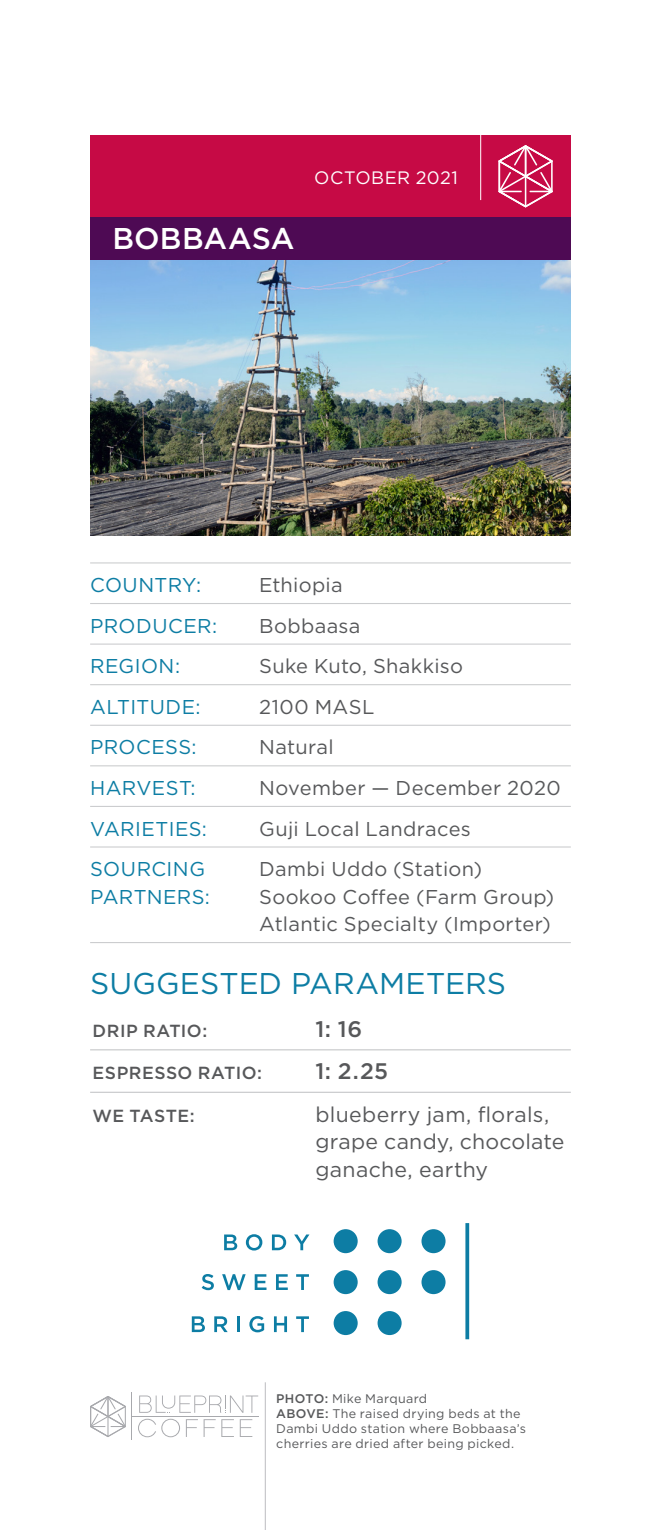
<style>
.page{position:relative;width:661px;height:1530px;background:#fff}
.page>*{position:absolute;margin:0;border:0;box-sizing:border-box;transform-origin:0 0}
.t1{font:30px "Gotham";color:#0d7da4}
.t2{font:500 30px "Gotham";letter-spacing:.005em;color:#fff}
.t3{font:500 22.5px "Gotham";color:#57585a}
.t4{font:21.25px/27.5px "Gotham";letter-spacing:.01em;color:#57585a}
.t5{font:20px/27.5px "Gotham";letter-spacing:.02em;color:#57585a}
.t6{font:20px "Gotham";letter-spacing:.02em;color:#0d7da4}
.t7{font:18px "Gotham";letter-spacing:.025em;color:#fff}
.t8{font:500 17.5px "Gotham";letter-spacing:.025em;color:#57585a}
.t9{font:12.5px/15px "Gotham";letter-spacing:.025em;color:#57585a}
.s1{font-weight:500}
</style>
<div class="page">
<div style="left:90px;top:135px;width:480px;height:83px;background:#c60a45"></div>
<img style="left:90px;top:260px;width:480px;height:276px">
<hr style="left:90px;top:562px;width:480px;height:1px;background:#cbccce">
<hr style="left:90px;top:603px;width:480px;height:1px;background:#cbccce">
<hr style="left:90px;top:644px;width:480px;height:1px;background:#cbccce">
<hr style="left:90px;top:684px;width:480px;height:1px;background:#cbccce">
<hr style="left:90px;top:725px;width:480px;height:1px;background:#cbccce">
<hr style="left:90px;top:765px;width:480px;height:1px;background:#cbccce">
<hr style="left:90px;top:806px;width:480px;height:1px;background:#cbccce">
<hr style="left:90px;top:846px;width:480px;height:2px;background:#cbccce">
<hr style="left:90px;top:942px;width:480px;height:1px;background:#cbccce">
<div style="left:90px;top:218px;width:480px;height:42px;background:#4e0a54"></div>
<svg style="left:498px;top:145px;width:54px;height:62px"></svg>
<hr style="left:479px;top:134px;width:1px;height:66px;background:#fff">
<hr style="left:90px;top:1049px;width:480px;height:1px;background:#cbccce">
<hr style="left:90px;top:1092px;width:480px;height:1px;background:#cbccce">
<hr style="left:465px;top:1223px;width:3px;height:116px;background:#0d7da4">
<div style="left:377px;top:1311px;width:24px;height:24px;background:#0d7da4;border-radius:50%"></div>
<div style="left:333px;top:1311px;width:24px;height:24px;background:#0d7da4;border-radius:50%"></div>
<div style="left:421px;top:1270px;width:24px;height:24px;background:#0d7da4;border-radius:50%"></div>
<div style="left:377px;top:1270px;width:24px;height:24px;background:#0d7da4;border-radius:50%"></div>
<div style="left:333px;top:1270px;width:24px;height:24px;background:#0d7da4;border-radius:50%"></div>
<div style="left:421px;top:1229px;width:24px;height:24px;background:#0d7da4;border-radius:50%"></div>
<div style="left:377px;top:1229px;width:24px;height:24px;background:#0d7da4;border-radius:50%"></div>
<div style="left:333px;top:1229px;width:24px;height:24px;background:#0d7da4;border-radius:50%"></div>
<svg style="left:224px;top:1235px;width:13px;height:15px"></svg>
<svg style="left:246px;top:1234px;width:16px;height:17px"></svg>
<svg style="left:272px;top:1235px;width:14px;height:15px"></svg>
<svg style="left:294px;top:1235px;width:15px;height:15px"></svg>
<svg style="left:201px;top:1274px;width:13px;height:16px"></svg>
<svg style="left:222px;top:1274px;width:23px;height:16px"></svg>
<svg style="left:254px;top:1274px;width:12px;height:16px"></svg>
<svg style="left:276px;top:1274px;width:11px;height:16px"></svg>
<svg style="left:296px;top:1274px;width:12px;height:16px"></svg>
<svg style="left:192px;top:1316px;width:13px;height:16px"></svg>
<svg style="left:214px;top:1316px;width:13px;height:16px"></svg>
<svg style="left:237px;top:1316px;width:2px;height:16px"></svg>
<svg style="left:249px;top:1316px;width:15px;height:16px"></svg>
<svg style="left:274px;top:1316px;width:13px;height:16px"></svg>
<svg style="left:296px;top:1316px;width:12px;height:16px"></svg>
<svg style="left:139px;top:1396px;width:119px;height:17px"></svg>
<svg style="left:138px;top:1419px;width:42px;height:18px"></svg>
<svg style="left:186px;top:1419px;width:29px;height:18px"></svg>
<svg style="left:221px;top:1419px;width:31px;height:18px"></svg>
<hr style="left:131px;top:1393px;width:1px;height:47px;background:#a8a9ad">
<hr style="left:132px;top:1416px;width:126px;height:1px;background:#a8a9ad">
<svg style="left:90px;top:1396px;width:36px;height:41px"></svg>
<hr style="left:264px;top:1382px;width:1px;height:148px;background:#bcbdc0">
<p class="t2" style="left:112px;top:219px;width:183px">BOBBAASA</p>
<p class="t7" style="left:314px;top:166px;width:145px">OCTOBER 2021</p>
<p class="t6" style="left:90px;top:572px;width:112px">COUNTRY:</p>
<p class="t5" style="left:259px;top:571px;width:85px">Ethiopia</p>
<p class="t6" style="left:90px;top:613px;width:128px">PRODUCER:</p>
<p class="t5" style="left:259px;top:611px;width:103px">Bobbaasa</p>
<p class="t6" style="left:90px;top:653px;width:91px">REGION:</p>
<p class="t5" style="left:259px;top:652px;width:205px">Suke Kuto, Shakkiso</p>
<p class="t6" style="left:90px;top:694px;width:112px">ALTITUDE:</p>
<p class="t5" style="left:259px;top:693px;width:117px">2100 MASL</p>
<p class="t6" style="left:90px;top:735px;width:108px">PROCESS:</p>
<p class="t5" style="left:259px;top:733px;width:76px">Natural</p>
<p class="t6" style="left:90px;top:775px;width:107px">HARVEST:</p>
<p class="t5" style="left:259px;top:774px;width:303px">November — December 2020</p>
<p class="t6" style="left:90px;top:816px;width:118px">VARIETIES:</p>
<p class="t5" style="left:259px;top:814px;width:213px">Guji Local Landraces</p>
<p class="t6" style="left:90px;top:856px;width:116px">SOURCING</p>
<p class="t5" style="left:259px;top:855px;width:224px">Dambi Uddo (Station)</p>
<p class="t6" style="left:90px;top:884px;width:121px">PARTNERS:</p>
<p class="t5" style="left:259px;top:882px;width:296px">Sookoo Coffee (Farm Group)<br>Atlantic Specialty (Importer)</p>
<p class="t1" style="left:90px;top:964px;width:417px">SUGGESTED PARAMETERS</p>
<p class="t8" style="left:92px;top:1019px;width:116px">DRIP RATIO:</p>
<p class="t3" style="left:315px;top:1014px;width:48px">1: 16</p>
<p class="t8" style="left:92px;top:1062px;width:171px">ESPRESSO RATIO:</p>
<p class="t3" style="left:315px;top:1057px;width:74px">1: 2.25</p>
<p class="t8" style="left:92px;top:1104px;width:103px">WE TASTE:</p>
<p class="t4" style="left:315px;top:1100px;width:250px">blueberry jam, florals, grape candy, chocolate ganache, earthy</p>
<p class="t9" style="left:276px;top:1390px;width:251px"><span class="s1">PHOTO:</span> Mike Marquard<br><span class="s1">ABOVE:</span> The raised drying beds at the Dambi Uddo station where Bobbaasa’s cherries are dried after being picked.</p>
</div>
